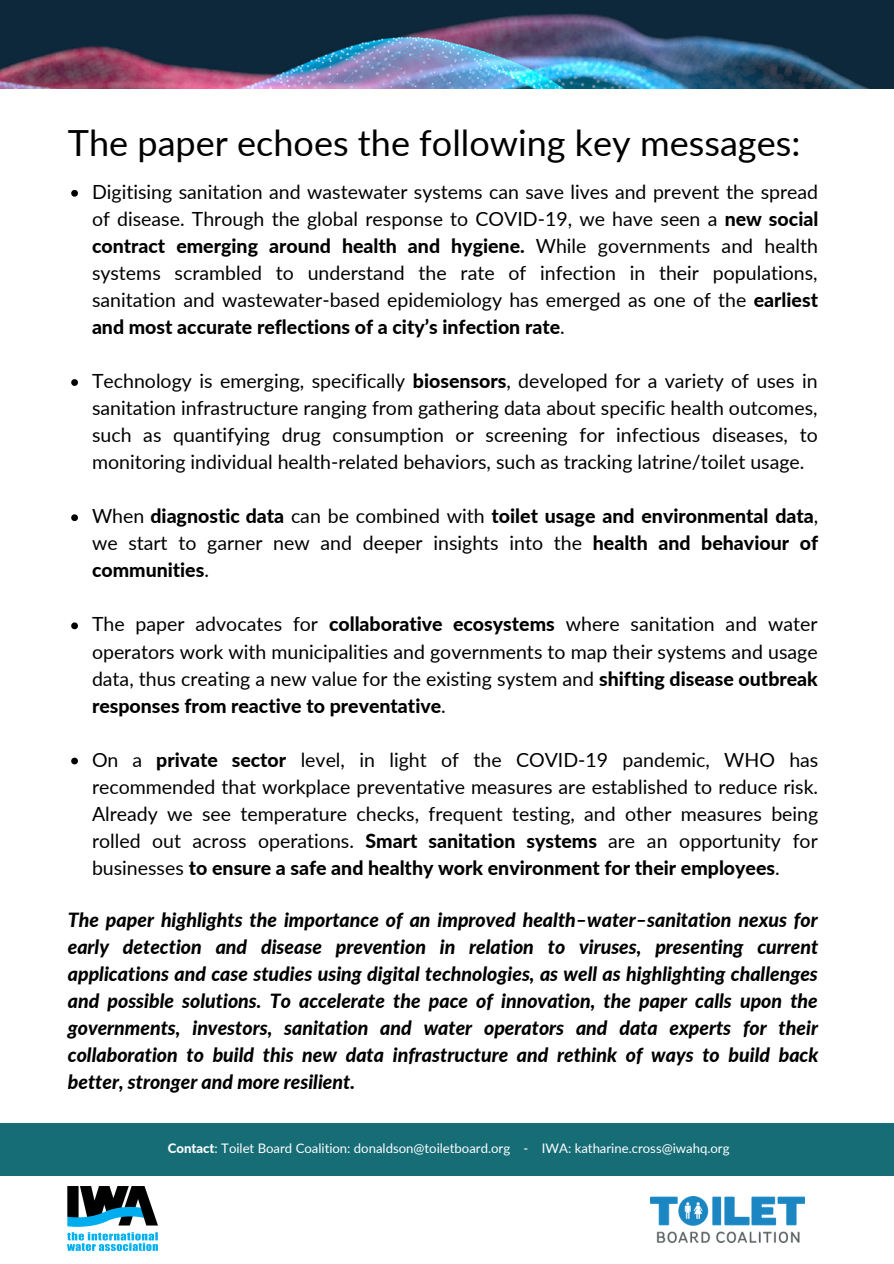
<style>
.page{position:relative;width:894px;height:1264px;background:#fff}
.page>*{position:absolute;margin:0;border:0;box-sizing:border-box;transform-origin:0 0}
.t1{font:36px "Lato";color:#000}
.t2{font:19.5px/27px "Lato";color:#000;text-align:justify}
.t3{font:italic 800 19.5px/27px "Lato";color:#000;text-align:justify}
.t4{font:800 19.5px/27px "Lato";color:#000;text-align:justify}
.t5{font:13.2px "Lato";color:#fff}
.s1{font-weight:800}
.s2{font-weight:400}
</style>
<div class="page">
<img style="left:650px;top:1196px;width:154px;height:46px">
<div style="left:0;top:1122px;width:893px;height:53px;background:#166d76"></div>
<svg style="left:71px;top:190px;width:7px;height:7px"></svg>
<svg style="left:71px;top:379px;width:7px;height:7px"></svg>
<svg style="left:71px;top:514px;width:7px;height:7px"></svg>
<svg style="left:71px;top:622px;width:7px;height:7px"></svg>
<svg style="left:71px;top:757px;width:7px;height:7px"></svg>
<img style="left:0;top:0;width:893px;height:89px">
<img style="left:68px;top:1186px;width:90px;height:64px">
<h1 class="t1" style="left:68px;top:120px;width:733px">The paper echoes the following key messages:</h1>
<p class="t2" style="left:92px;top:178px;width:727px">Digitising sanitation and wastewater systems can save lives and prevent the spread of disease. Through the global response to COVID-19, we have seen a <span class="s1">new social contract emerging around health and hygiene.</span> While governments and health systems scrambled to understand the rate of infection in their populations, sanitation and wastewater-based epidemiology has emerged as one of the <span class="s1">earliest and most accurate reflections of a city’s infection rate</span>.</p>
<p class="t2" style="left:92px;top:367px;width:727px">Technology is emerging, specifically <span class="s1">biosensors</span>, developed for a variety of uses in sanitation infrastructure ranging from gathering data about specific health outcomes, such as quantifying drug consumption or screening for infectious diseases, to monitoring individual health-related behaviors, such as tracking latrine/toilet usage.</p>
<p class="t4" style="left:92px;top:502px;width:727px"><span class="s2">When</span> diagnostic data <span class="s2">can be combined with</span> toilet usage and environmental data<span class="s2">, we start to garner new and deeper insights into the</span> health and behaviour of communities<span class="s2">.</span></p>
<p class="t2" style="left:92px;top:610px;width:727px">The paper advocates for <span class="s1">collaborative ecosystems</span> where sanitation and water operators work with municipalities and governments to map their systems and usage data, thus creating a new value for the existing system and <span class="s1">shifting disease outbreak responses from reactive to preventative</span>.</p>
<p class="t2" style="left:92px;top:745px;width:727px">On a <span class="s1">private sector</span> level, in light of the COVID-19 pandemic, WHO has recommended that workplace preventative measures are established to reduce risk.<br>Already we see temperature checks, frequent testing, and other measures being rolled out across operations. <span class="s1">Smart sanitation systems</span> are an opportunity for businesses <span class="s1">to ensure a safe and healthy work environment for their employees</span>.</p>
<p class="t3" style="left:68px;top:905px;width:752px">The paper highlights the importance of an improved health–water–sanitation nexus for early detection and disease prevention in relation to viruses, presenting current applications and case studies using digital technologies, as well as highlighting challenges and possible solutions. To accelerate the pace of innovation, the paper calls upon the governments, investors, sanitation and water operators and data experts for their collaboration to build this new data infrastructure and rethink of ways to build back better, stronger and more resilient.</p>
<p class="t5" style="left:168px;top:1140px;width:563px"><span class="s1">Contact</span>: Toilet Board Coalition: donaldson@toiletboard.org - IWA: katharine.cross@iwahq.org</p>
</div>
